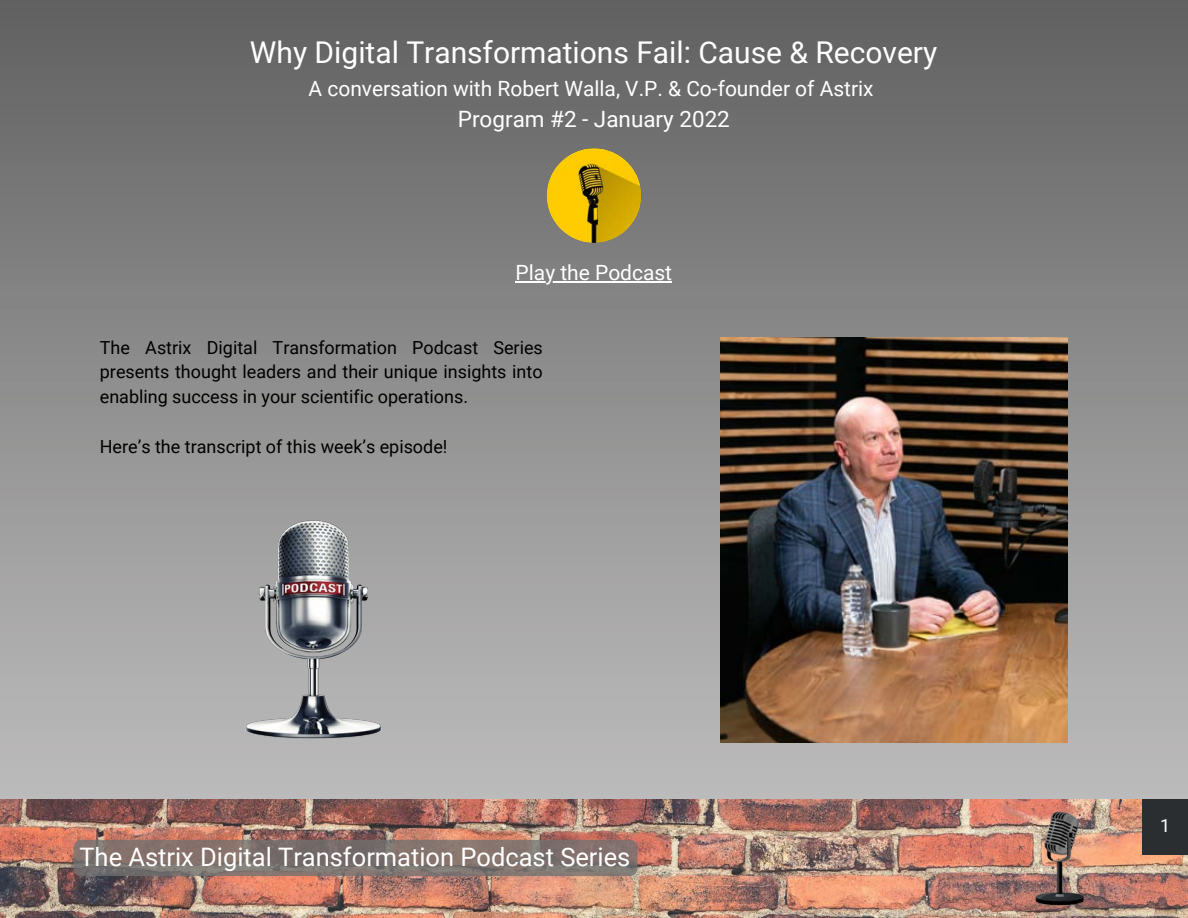
<style>
.page{position:relative;width:1188px;height:918px;background:#fff}
.page>*{position:absolute;margin:0;border:0;box-sizing:border-box;transform-origin:0 0}
.t1{font:30px "Roboto";color:#fff}
.t2{font:25.5px "Roboto";color:#fff}
.t3{font:22.5px "Roboto";color:#fff}
.t4{font:21px "Roboto";color:#fff}
.t5{font:18px/24.8px "Roboto";color:#000;text-align:justify}
.t6{font:18px "Roboto";color:#fff}
</style>
<div class="page">
<img style="left:0;top:0;width:1188px;height:918px">
<img style="left:0;top:799px;width:837px;height:118px">
<img style="left:837px;top:648px;width:351px;height:270px">
<div style="left:1142px;top:799px;width:46px;height:55px;background:#2b2e30"></div>
<img style="left:543px;top:141px;width:102px;height:108px">
<img style="left:214px;top:515px;width:198px;height:229px">
<img style="left:720px;top:337px;width:348px;height:405px">
<svg style="left:74px;top:840px;width:564px;height:36px;background:#7f726e"></svg>
<hr style="left:516px;top:282px;width:156px;height:1px;background:#fff">
<p class="t1" style="left:250px;top:35px;width:689px">Why Digital Transformations Fail: Cause &amp; Recovery</p>
<p class="t4" style="left:309px;top:76px;width:567px">A conversation with Robert Walla, V.P. &amp; Co-founder of Astrix</p>
<p class="t3" style="left:458px;top:107px;width:274px">Program #2 - January 2022</p>
<p class="t4" style="left:516px;top:261px;width:158px">Play the Podcast</p>
<p class="t5" style="left:100px;top:335px;width:445px">The Astrix Digital Transformation Podcast Series presents thought leaders and their unique insights into enabling success in your scientific operations.</p>
<p class="t5" style="left:100px;top:434px;width:349px">Here’s the transcript of this week’s episode!</p>
<p class="t2" style="left:79px;top:843px;width:552px">The Astrix Digital Transformation Podcast Series</p>
<p class="t6" style="left:1160px;top:816px;width:12px">1</p>
</div>
